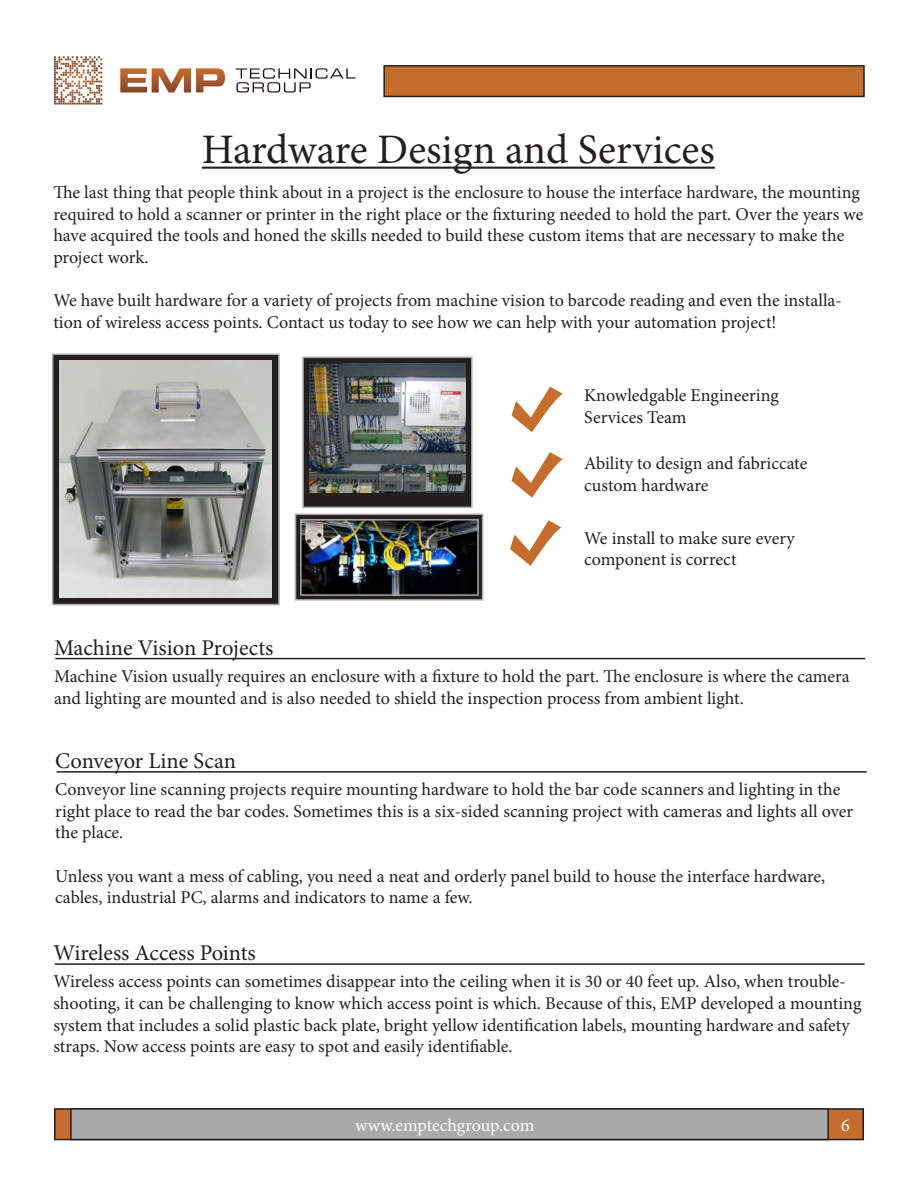
<style>
.page{position:relative;width:918px;height:1188px;background:#fff}
.page>*{position:absolute;margin:0;border:0;box-sizing:border-box;transform-origin:0 0}
.t1{font:42px "Minion Pro";color:#231f20}
.t2{font:22.5px "Minion Pro";letter-spacing:-.005em;color:#231f20}
.t3{font:18px/21.6px "Minion Pro";color:#231f20}
.t4{font:18px "Minion Pro";letter-spacing:-.005em;color:#fff}
</style>
<div class="page">
<hr style="left:202px;top:167px;width:513px;height:2px;background:#231f20">
<hr style="left:55px;top:658px;width:810px;height:1px;background:#231f20">
<hr style="left:57px;top:771px;width:810px;height:2px;background:#231f20">
<hr style="left:55px;top:963px;width:810px;height:2px;background:#231f20">
<svg style="left:512px;top:387px;width:51px;height:45px"></svg>
<svg style="left:512px;top:452px;width:51px;height:46px"></svg>
<svg style="left:510px;top:520px;width:51px;height:46px"></svg>
<div style="left:53px;top:354px;width:226px;height:251px;background:#231f20"></div>
<img style="left:59px;top:360px;width:213px;height:237px">
<div style="left:52px;top:354px;width:228px;height:251px;border:2px solid #a9a9a9"></div>
<div style="left:303px;top:357px;width:169px;height:150px;background:#231f20"></div>
<div style="left:302px;top:357px;width:171px;height:151px;border:2px solid #a9a9a9"></div>
<img style="left:309px;top:363px;width:157px;height:129px">
<div style="left:296px;top:514px;width:187px;height:86px;background:#231f20"></div>
<div style="left:295px;top:514px;width:188px;height:87px;border:2px solid #a9a9a9"></div>
<img style="left:303px;top:522px;width:173px;height:71px">
<div style="left:300px;top:519px;width:179px;height:77px;border:2px solid #a9a9a9"></div>
<div style="left:384px;top:66px;width:480px;height:30px;background:#c56d2d"></div>
<div style="left:383px;top:65px;width:482px;height:32px;border:2px solid #231f20"></div>
<div style="left:55px;top:1109px;width:808px;height:31px;background:#c56d2d"></div>
<div style="left:71px;top:1109px;width:757px;height:31px;background:#a9a9a9"></div>
<div style="left:70px;top:1108px;width:759px;height:32px;border:2px solid #231f20"></div>
<svg style="left:120px;top:68px;width:105px;height:24px"></svg>
<svg style="left:236px;top:68px;width:120px;height:24px"></svg>
<svg style="left:54px;top:56px;width:48px;height:15px"></svg>
<p class="t1" style="left:202px;top:122px;width:514px">Hardware Design and Services</p>
<p class="t3" style="left:53px;top:182px;width:812px">The last thing that people think about in a project is the enclosure to house the interface hardware, the mounting required to hold a scanner or printer in the right place or the fixturing needed to hold the part. Over the years we have acquired the tools and honed the skills needed to build these custom items that are necessary to make the project work.</p>
<p class="t3" style="left:53px;top:290px;width:790px">We have built hardware for a variety of projects from machine vision to barcode reading and even the installa&shy;tion of wireless access points. Contact us today to see how we can help with your automation project!</p>
<p class="t3" style="left:584px;top:385px;width:196px">Knowledgable Engineering<br>Services Team</p>
<p class="t3" style="left:584px;top:453px;width:225px">Ability to design and fabriccate custom hardware</p>
<p class="t3" style="left:584px;top:527px;width:212px">We install to make sure every component is correct</p>
<p class="t2" style="left:54px;top:632px;width:221px">Machine Vision Projects</p>
<p class="t3" style="left:54px;top:666px;width:797px">Machine Vision usually requires an enclosure with a fixture to hold the part. The enclosure is where the camera and lighting are mounted and is also needed to shield the inspection process from ambient light.</p>
<p class="t2" style="left:55px;top:746px;width:182px">Conveyor Line Scan</p>
<p class="t3" style="left:55px;top:779px;width:799px">Conveyor line scanning projects require mounting hardware to hold the bar code scanners and lighting in the right place to read the bar codes. Sometimes this is a six-sided scanning project with cameras and lights all over the place.</p>
<p class="t3" style="left:55px;top:865px;width:771px">Unless you want a mess of cabling, you need a neat and orderly panel build to house the interface hardware, cables, industrial PC, alarms and indicators to name a few.</p>
<p class="t2" style="left:53px;top:938px;width:204px">Wireless Access Points</p>
<p class="t3" style="left:53px;top:971px;width:810px">Wireless access points can sometimes disappear into the ceiling when it is 30 or 40 feet up. Also, when trouble&shy;shooting, it can be challenging to know which access point is which. Because of this, EMP developed a mounting system that includes a solid plastic back plate, bright yellow identification labels, mounting hardware and safety straps. Now access points are easy to spot and easily identifiable.</p>
<p class="t4" style="left:355px;top:1113px;width:181px">www.emptechgroup.com</p>
<p class="t4" style="left:841px;top:1113px;width:10px">6</p>
</div>
